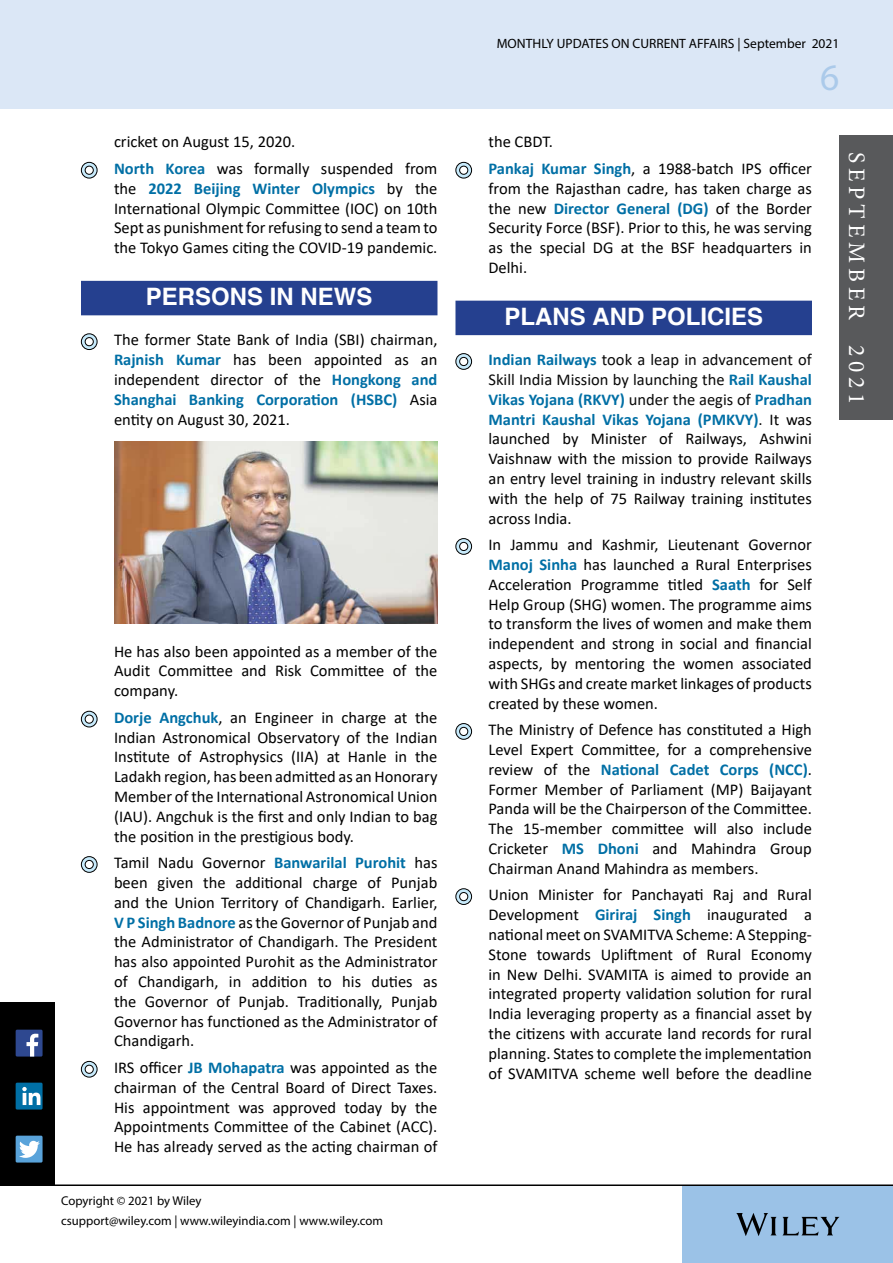
<style>
.page{position:relative;width:893px;height:1263px;background:#fff}
.page>*{position:absolute;margin:0;border:0;box-sizing:border-box;transform-origin:0 0}
.t1{font:37.5px "Myriad Pro";color:#abcaea}
.t2{font:700 24px "Helvetica";color:#fff}
.t3{font:23.55px "Minion Pro";letter-spacing:.21em;color:#fff}
.t4{font:16.5px/19.8px "Calibri";color:#000;text-align:justify}
.t5{font:13.5px "Myriad Pro";color:#000}
.t6{font:12.75px "Myriad Pro";color:#000}
.s1{font-weight:700;color:#006fa5}
.s2{color:#090909}
</style>
<div class="page">
<div style="left:683px;top:1186px;width:210px;height:77px;background:#9bc2e7"></div>
<div style="left:1px;top:0;width:892px;height:108px;background:#dbe7f6"></div>
<svg style="left:736px;top:1213px;width:103px;height:23px"></svg>
<hr style="left:0;top:1184px;width:893px;height:2px;background:#000">
<div style="left:839px;top:135px;width:54px;height:285px;background:#58595b"></div>
<div style="left:0;top:1002px;width:54px;height:182px;background:#000"></div>
<div style="left:16px;top:1136px;width:27px;height:26px;background:#59a3da"></div>
<svg style="left:19px;top:1141px;width:21px;height:17px"></svg>
<div style="left:16px;top:1030px;width:27px;height:26px;background:#2e4890"></div>
<svg style="left:27px;top:1034px;width:11px;height:22px"></svg>
<div style="left:16px;top:1083px;width:27px;height:26px;background:#006fa5"></div>
<svg style="left:22px;top:1087px;width:18px;height:18px"></svg>
<div style="left:81px;top:281px;width:356px;height:34px;background:#25408f"></div>
<svg style="left:81px;top:162px;width:16px;height:16px"></svg>
<div style="left:81px;top:162px;width:16px;height:16px;border:1px solid #000;border-radius:50%"></div>
<div style="left:85px;top:166px;width:8px;height:8px;background:#fff;border-radius:50%"></div>
<div style="left:85px;top:166px;width:9px;height:9px;border:1px solid #000;border-radius:50%"></div>
<svg style="left:81px;top:334px;width:16px;height:16px"></svg>
<div style="left:81px;top:333px;width:16px;height:17px;border:1px solid #000;border-radius:50%"></div>
<div style="left:85px;top:338px;width:8px;height:8px;background:#fff;border-radius:50%"></div>
<div style="left:85px;top:337px;width:9px;height:9px;border:1px solid #000;border-radius:50%"></div>
<img style="left:114px;top:441px;width:323px;height:182px">
<svg style="left:81px;top:711px;width:16px;height:16px"></svg>
<div style="left:81px;top:711px;width:16px;height:16px;border:1px solid #000;border-radius:50%"></div>
<div style="left:85px;top:715px;width:8px;height:8px;background:#fff;border-radius:50%"></div>
<div style="left:85px;top:715px;width:9px;height:9px;border:1px solid #000;border-radius:50%"></div>
<svg style="left:81px;top:857px;width:16px;height:15px"></svg>
<div style="left:81px;top:856px;width:16px;height:17px;border:1px solid #000;border-radius:50%"></div>
<div style="left:85px;top:860px;width:8px;height:8px;background:#fff;border-radius:50%"></div>
<div style="left:85px;top:860px;width:9px;height:9px;border:1px solid #000;border-radius:50%"></div>
<svg style="left:81px;top:1061px;width:16px;height:16px"></svg>
<div style="left:81px;top:1061px;width:16px;height:16px;border:1px solid #000;border-radius:50%"></div>
<div style="left:85px;top:1065px;width:8px;height:8px;background:#fff;border-radius:50%"></div>
<div style="left:85px;top:1065px;width:9px;height:9px;border:1px solid #000;border-radius:50%"></div>
<div style="left:455px;top:301px;width:357px;height:34px;background:#25408f"></div>
<svg style="left:456px;top:162px;width:16px;height:16px"></svg>
<div style="left:455px;top:162px;width:17px;height:16px;border:1px solid #000;border-radius:50%"></div>
<div style="left:460px;top:166px;width:8px;height:8px;background:#fff;border-radius:50%"></div>
<div style="left:459px;top:166px;width:9px;height:9px;border:1px solid #000;border-radius:50%"></div>
<svg style="left:456px;top:354px;width:16px;height:15px"></svg>
<div style="left:455px;top:353px;width:17px;height:17px;border:1px solid #000;border-radius:50%"></div>
<div style="left:460px;top:357px;width:8px;height:9px;background:#fff;border-radius:50%"></div>
<div style="left:459px;top:357px;width:9px;height:9px;border:1px solid #000;border-radius:50%"></div>
<svg style="left:456px;top:539px;width:16px;height:15px"></svg>
<div style="left:455px;top:538px;width:17px;height:17px;border:1px solid #000;border-radius:50%"></div>
<div style="left:460px;top:542px;width:8px;height:8px;background:#fff;border-radius:50%"></div>
<div style="left:459px;top:542px;width:9px;height:9px;border:1px solid #000;border-radius:50%"></div>
<svg style="left:456px;top:723px;width:16px;height:16px"></svg>
<div style="left:455px;top:723px;width:17px;height:17px;border:1px solid #000;border-radius:50%"></div>
<div style="left:460px;top:727px;width:8px;height:8px;background:#fff;border-radius:50%"></div>
<div style="left:459px;top:727px;width:9px;height:9px;border:1px solid #000;border-radius:50%"></div>
<svg style="left:456px;top:889px;width:16px;height:15px"></svg>
<div style="left:455px;top:888px;width:17px;height:17px;border:1px solid #000;border-radius:50%"></div>
<div style="left:460px;top:892px;width:8px;height:9px;background:#fff;border-radius:50%"></div>
<div style="left:459px;top:892px;width:9px;height:9px;border:1px solid #000;border-radius:50%"></div>
<p class="t4" style="left:114px;top:128px;width:325px;line-height:26.5px">cricket on August 15, 2020.<br><span class="s1">North Korea</span> was formally suspended from</p>
<p class="t4" style="left:114px;top:178px;width:325px">the <span class="s1">2022 Beijing Winter Olympics</span> by the International Olympic Committee (IOC) on 10th Sept as punishment for refusing to send a team to the Tokyo Games citing the COVID-19 pandemic.</p>
<h2 class="t2" style="left:146px;top:282px;width:228px">PERSONS IN NEWS</h2>
<p class="t4" style="left:114px;top:330px;width:325px">The former State Bank of India (SBI) chairman, <span class="s1">Rajnish Kumar</span> has been appointed as an independent director of the <span class="s1">Hongkong and Shanghai Banking Corporation (HSBC)</span> Asia entity on August 30, 2021.</p>
<p class="t4" style="left:114px;top:641px;width:325px">He has also been appointed as a member of the Audit Committee and Risk Committee of the company.</p>
<p class="t4" style="left:114px;top:707px;width:325px"><span class="s1">Dorje Angchuk</span>, an Engineer in charge at the Indian Astronomical Observatory of the Indian Institute of Astrophysics (IIA) at Hanle in the Ladakh region, has been admitted as an Honorary Member of the International Astronomical Union (IAU). Angchuk is the first and only Indian to bag the position in the prestigious body.</p>
<p class="t4" style="left:114px;top:852px;width:325px">Tamil Nadu Governor <span class="s1">Banwarilal Purohit</span> has been given the additional charge of Punjab and the Union Territory of Chandigarh. Earlier, <span class="s1">V P Singh Badnore</span> as the Governor of Punjab and the Administrator of Chandigarh. The President has also appointed Purohit as the Administrator of Chandigarh, in addition to his duties as the Governor of Punjab. Traditionally, Punjab Governor has functioned as the Administrator of Chandigarh.</p>
<p class="t4" style="left:114px;top:1057px;width:325px">IRS officer <span class="s1">JB Mohapatra</span> was appointed as the chairman of the Central Board of Direct Taxes.<br>His appointment was approved today by the Appointments Committee of the Cabinet (ACC).<br>He has already served as the acting chairman of</p>
<p class="t6" style="left:61px;top:1193px;width:142px">Copyright © 2021 by Wiley</p>
<p class="t6" style="left:61px;top:1212px;width:323px">csupport@wiley.com | www.wileyindia.com | www.wiley.com</p>
<p class="t5" style="left:497px;top:35px;width:344px">MONTHLY UPDATES ON CURRENT AFFAIRS | September 2021</p>
<h1 class="t1" style="left:820px;top:54px;width:21px">6</h1>
<p class="t4" style="left:488px;top:128px;width:325px;line-height:26.5px">the CBDT.<br><span class="s1">Pankaj Kumar Singh</span>, a 1988-batch IPS officer</p>
<p class="t4" style="left:488px;top:178px;width:325px">from the Rajasthan cadre, has taken charge as the new <span class="s1">Director General (DG)</span> of the Border Security Force (BSF). Prior to this, he was serving as the special DG at the BSF headquarters in Delhi.</p>
<h2 class="t2" style="left:504px;top:302px;width:260px">PLANS AND POLICIES</h2>
<p class="t4" style="left:488px;top:349px;width:325px"><span class="s1">Indian Railways</span> <span class="s2">took a leap in advancement of Skill India Mission by launching the</span> <span class="s1">Rail Kaushal Vikas Yojana (RKVY)</span> <span class="s2">under the aegis of</span> <span class="s1">Pradhan Mantri Kaushal Vikas Yojana (PMKVY)</span><span class="s2">.</span> It was launched by Minister of Railways, Ashwini Vaishnaw with the mission to provide Railways an entry level training in industry relevant skills with the help of 75 Railway training institutes across India.</p>
<p class="t4" style="left:488px;top:534px;width:325px">In Jammu and Kashmir, Lieutenant Governor <span class="s1">Manoj Sinha</span> has launched a Rural Enterprises Acceleration Programme titled <span class="s1">Saath</span> for Self Help Group (SHG) women. The programme aims to transform the lives of women and make them independent and strong in social and financial aspects, by mentoring the women associated with SHGs and create market linkages of products created by these women.</p>
<p class="t4" style="left:488px;top:719px;width:325px">The Ministry of Defence has constituted a High Level Expert Committee, for a comprehensive review of the <span class="s1">National Cadet Corps (NCC)</span>.<br>Former Member of Parliament (MP) Baijayant Panda will be the Chairperson of the Committee.<br>The 15-member committee will also include Cricketer <span class="s1">MS Dhoni</span> and Mahindra Group Chairman Anand Mahindra as members.</p>
<p class="t4" style="left:488px;top:884px;width:325px">Union Minister for Panchayati Raj and Rural Development <span class="s1">Giriraj Singh</span> inaugurated a national meet on SVAMITVA Scheme: A Stepping-Stone towards Upliftment of Rural Economy in New Delhi. SVAMITA is aimed to provide an integrated property validation solution for rural India leveraging property as a financial asset by the citizens with accurate land records for rural planning. States to complete the implementation of SVAMITVA scheme well before the deadline</p>
<h3 class="t3" style="left:872px;top:152px;width:254px;rotate:90deg">SEPTEMBER 2021</h3>
</div>
